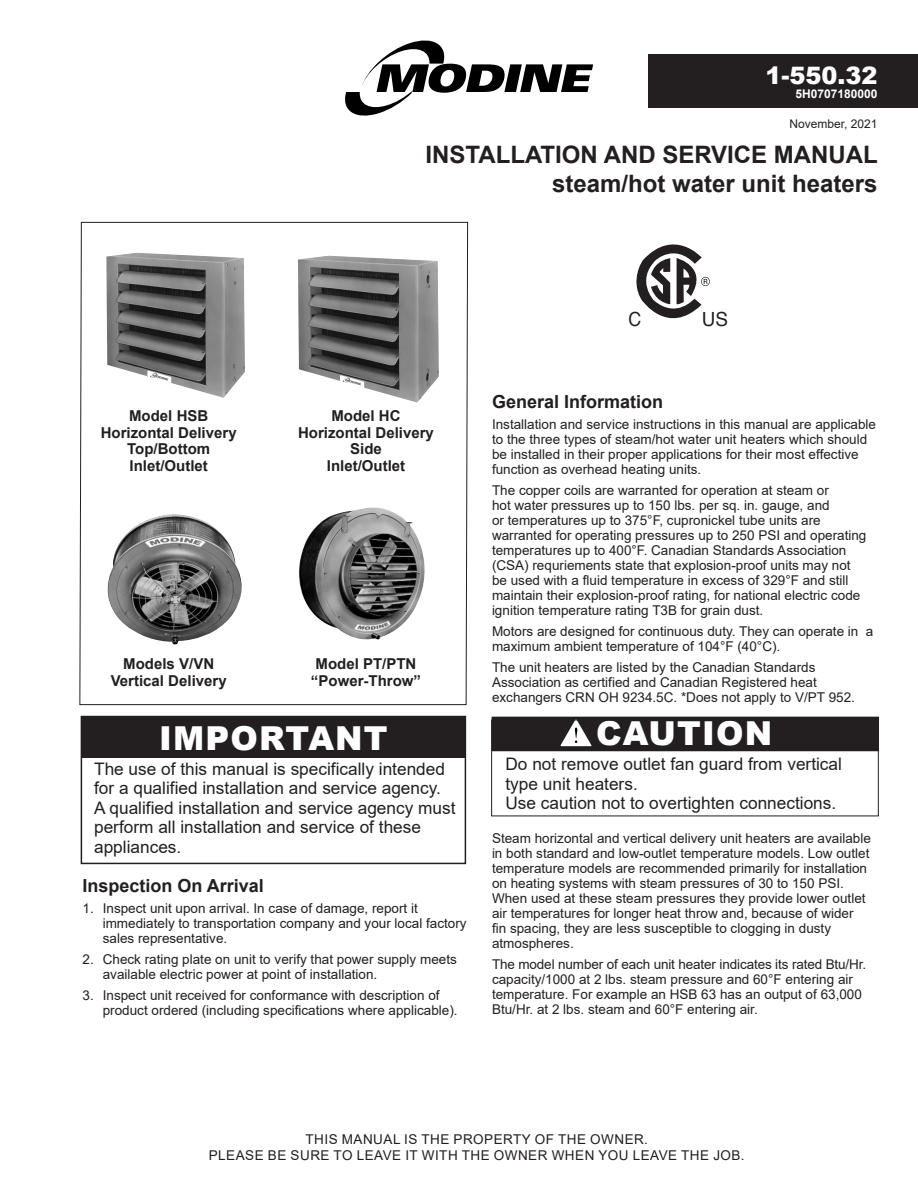
<style>
.page{position:relative;width:918px;height:1188px;background:#fff}
.page>*{position:absolute;margin:0;border:0;box-sizing:border-box;transform-origin:0 0}
.Warn_Caut_Imp{font:900 33px "Arial";letter-spacing:.035em;color:#fff}
.warn_imp{font:900 33px "Arial";letter-spacing:.035em;color:#fff}
.t1{font:700 24px "Arial";color:#231f20}
.Body_Copy{font:900 24px "Arial";color:#fff}
.t2{font:19.5px "Helvetica";color:#231f20}
.t3{font:19.5px "Helvetica";color:#231f20;scale:.91 1}
.Subhead{font:700 18px "Arial";color:#231f20}
.hang_indent{font:700 18px "Arial";color:#231f20}
.Warning_Caution_Text{font:17.25px/19.5px "Arial";color:#231f20}
.Subhead-2{font:17.25px/19.5px "Arial";color:#231f20}
.t4{font:700 15px/16.5px "Arial";color:#231f20;text-align:center}
.Subhead-3{font:13.5px/15px "Arial";color:#231f20}
.hang_indent-2{font:13.5px/15px "Arial";color:#231f20}
.Subhead-4{font:13.5px "Arial";letter-spacing:.035em;color:#231f20}
.Footnotes{font:12px "Arial";color:#231f20}
.Body_Copy-2{font:700 12px "Arial";color:#fff}
</style>
<div class="page">
<svg style="left:79px;top:222px;width:389px;height:483px"></svg>
<div style="left:648px;top:54px;width:270px;height:54px;background:#231f20"></div>
<div style="left:82px;top:717px;width:383px;height:41px;background:#231f20"></div>
<div style="left:81px;top:716px;width:385px;height:148px;border:2px solid #231f20"></div>
<svg style="left:345px;top:40px;width:248px;height:76px"></svg>
<img style="left:299px;top:508px;width:126px;height:132px">
<img style="left:105px;top:514px;width:142px;height:131px">
<img style="left:106px;top:253px;width:139px;height:145px">
<img style="left:298px;top:256px;width:141px;height:147px">
<div style="left:492px;top:717px;width:386px;height:34px;background:#231f20"></div>
<svg style="left:560px;top:719px;width:32px;height:27px"></svg>
<div style="left:491px;top:720px;width:388px;height:96px;border:1px solid #231f20"></div>
<svg style="left:636px;top:244px;width:74px;height:75px"></svg>
<p class="Body_Copy" style="left:765px;top:58px;width:114px">1-550.32</p>
<p class="Body_Copy-2" style="left:795px;top:85px;width:84px">5H0707180000</p>
<p class="Footnotes" style="left:789px;top:116px;width:90px">November, 2021</p>
<p class="t1" style="left:425px;top:137px;width:454px">INSTALLATION AND SERVICE MANUAL</p>
<p class="t1" style="left:552px;top:166px;width:327px">steam/hot water unit heaters</p>
<p class="t3" style="left:629px;top:304px;width:16px">C</p>
<p class="t2" style="left:702px;top:304px;width:28px">US</p>
<p class="t4" style="left:129px;top:408px;width:81px">Model HSB</p>
<p class="t4" style="left:101px;top:425px;width:137px">Horizontal Delivery</p>
<p class="t4" style="left:127px;top:441px;width:85px">Top/Bottom</p>
<p class="t4" style="left:130px;top:458px;width:80px">Inlet/Outlet</p>
<p class="t4" style="left:331px;top:408px;width:71px">Model HC</p>
<p class="t4" style="left:298px;top:425px;width:137px">Horizontal Delivery</p>
<p class="t4" style="left:327px;top:441px;width:80px">Side<br>Inlet/Outlet</p>
<p class="t4" style="left:316px;top:656px;width:102px">Model PT/PTN</p>
<p class="t4" style="left:311px;top:672px;width:112px">“Power-Throw”</p>
<p class="Warn_Caut_Imp" style="left:159px;top:714px;width:230px">IMPORTANT</p>
<p class="Warning_Caution_Text" style="left:94px;top:759px;width:363px">The use of this manual is specifically intended for a qualified installation and service agency.<br>A qualified installation and service agency must perform all installation and service of these appliances.</p>
<p class="t4" style="left:123px;top:656px;width:92px">Models V/VN</p>
<p class="t4" style="left:111px;top:672px;width:117px">Vertical Delivery</p>
<p class="Subhead" style="left:82px;top:873px;width:183px">Inspection On Arrival</p>
<p class="hang_indent-2" style="left:103px;top:901px;width:365px;text-indent:-20px">1. Inspect unit upon arrival. In case of damage, report it immediately to transportation company and your local factory sales representative.</p>
<p class="hang_indent-2" style="left:103px;top:952px;width:356px;text-indent:-20px">2. Check rating plate on unit to verify that power supply meets available electric power at point of installation.</p>
<p class="hang_indent-2" style="left:103px;top:988px;width:356px;text-indent:-20px">3. Inspect unit received for conformance with description of product ordered (including specifications where applicable).</p>
<p class="hang_indent" style="left:492px;top:389px;width:173px">General Information</p>
<p class="Subhead-3" style="left:492px;top:416px;width:386px">Installation and service instructions in this manual are applicable to the three types of steam/hot water unit heaters which should be installed in their proper applications for their most effective function as overhead heating units.</p>
<p class="Subhead-3" style="left:492px;top:482px;width:376px">The copper coils are warranted for operation at steam or<br>hot water pressures up to 150 lbs. per sq. in. gauge, and<br>or temperatures up to 375°F, cupronickel tube units are warranted for operating pressures up to 250 PSI and operating temperatures up to 400°F. Canadian Standards Association (CSA) requriements state that explosion-proof units may not be used with a fluid temperature in excess of 329°F and still maintain their explosion-proof rating, for national electric code ignition temperature rating T3B for grain dust.</p>
<p class="Subhead-3" style="left:492px;top:623px;width:383px">Motors are designed for continuous duty. They can operate in a maximum ambient temperature of 104°F (40°C).</p>
<p class="Subhead-3" style="left:492px;top:659px;width:364px">The unit heaters are listed by the Canadian Standards<br>Association as certified and Canadian Registered heat exchangers CRN OH 9234.5C. *Does not apply to V/PT 952.</p>
<p class="warn_imp" style="left:596px;top:710px;width:178px">CAUTION</p>
<p class="Subhead-2" style="left:506px;top:754px;width:338px">Do not remove outlet fan guard from vertical type unit heaters.<br>Use caution not to overtighten connections.</p>
<p class="Subhead-3" style="left:492px;top:830px;width:380px">Steam horizontal and vertical delivery unit heaters are available in both standard and low-outlet temperature models. Low outlet temperature models are recommended primarily for installation on heating systems with steam pressures of 30 to 150 PSI.<br>When used at these steam pressures they provide lower outlet air temperatures for longer heat throw and, because of wider fin spacing, they are less susceptible to clogging in dusty atmospheres.</p>
<p class="Subhead-3" style="left:492px;top:956px;width:376px">The model number of each unit heater indicates its rated Btu/Hr. capacity/1000 at 2 lbs. steam pressure and 60°F entering air temperature. For example an HSB 63 has an output of 63,000<br>Btu/Hr. at 2 lbs. steam and 60°F entering air.</p>
<p class="Subhead-4" style="left:306px;top:1130px;width:344px">THIS MANUAL IS THE PROPERTY OF THE OWNER.</p>
<p class="Subhead-4" style="left:209px;top:1146px;width:537px">PLEASE BE SURE TO LEAVE IT WITH THE OWNER WHEN YOU LEAVE THE JOB.</p>
</div>
